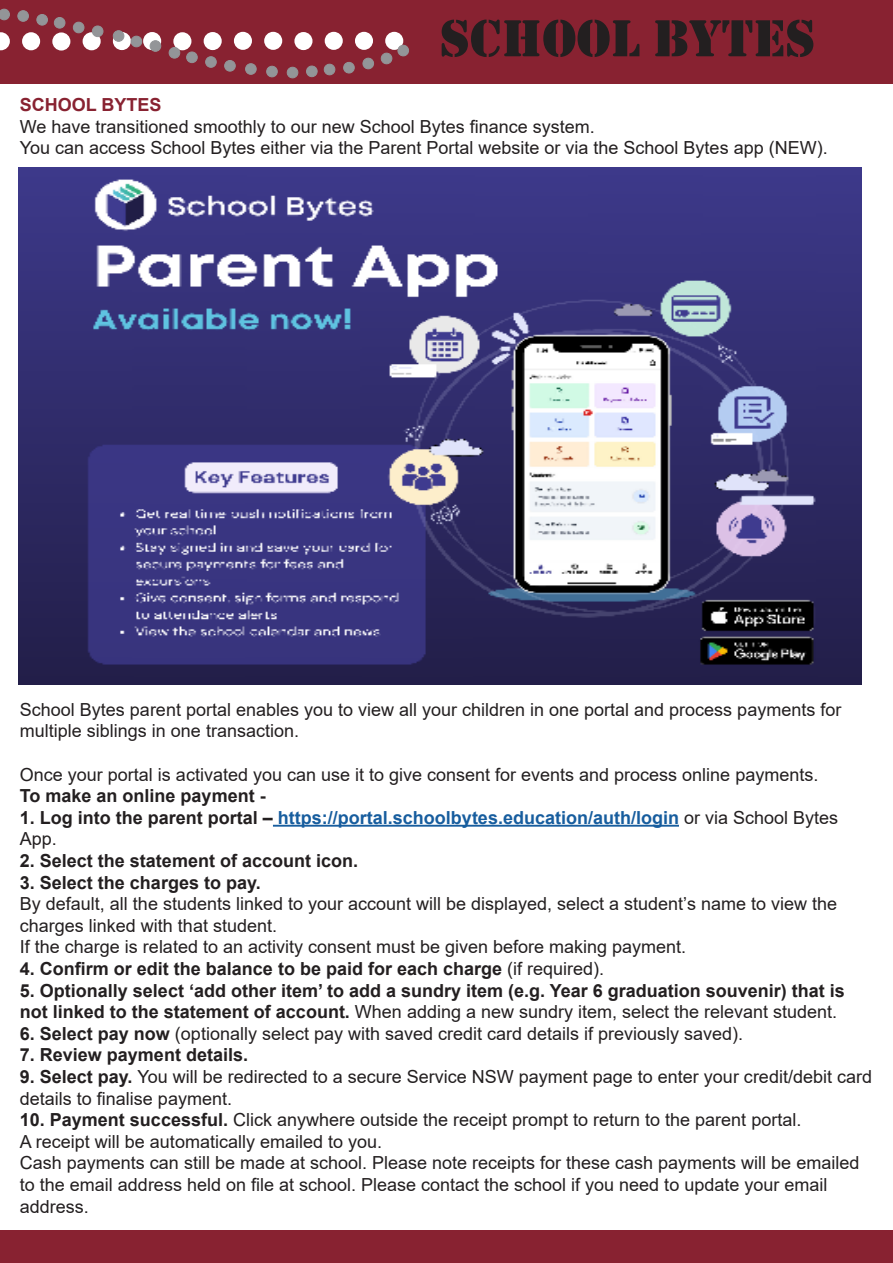
<style>
.page{position:relative;width:893px;height:1263px;background:#fff}
.page>*{position:absolute;margin:0;border:0;box-sizing:border-box;transform-origin:0 0}
.t1{font:54px "Stencil";color:#231f20}
.t2{font:18px/21.6px "Arial";color:#231f20}
.t3{font:700 18px/21.6px "Arial";color:#231f20}
.t4{font:700 18px/21.6px "Arial";color:#175d9e}
.t5{font:700 18px "Arial";color:#882231}
.s1{color:#231f20}
.s2{font-weight:400;color:#231f20}
.s3{font-weight:400}
.s4{font-weight:700}
</style>
<div class="page">
<div style="left:0;top:1230px;width:893px;height:33px;background:#882231"></div>
<hr style="left:273px;top:825px;width:406px;height:2px;background:#175d9e">
<div style="left:0;top:0;width:892px;height:83px;background:#882231"></div>
<svg style="left:0;top:32px;width:10px;height:18px"></svg>
<div style="left:22px;top:32px;width:18px;height:18px;background:#fff;border-radius:50%"></div>
<div style="left:52px;top:32px;width:18px;height:19px;background:#fff;border-radius:50%"></div>
<div style="left:83px;top:32px;width:18px;height:18px;background:#fff;border-radius:50%"></div>
<svg style="left:113px;top:32px;width:18px;height:18px"></svg>
<div style="left:143px;top:32px;width:18px;height:18px;background:#fff;border-radius:50%"></div>
<div style="left:173px;top:32px;width:18px;height:18px;background:#fff;border-radius:50%"></div>
<div style="left:204px;top:32px;width:18px;height:18px;background:#fff;border-radius:50%"></div>
<div style="left:234px;top:32px;width:18px;height:18px;background:#fff;border-radius:50%"></div>
<div style="left:264px;top:32px;width:18px;height:18px;background:#fff;border-radius:50%"></div>
<div style="left:294px;top:32px;width:18px;height:18px;background:#fff;border-radius:50%"></div>
<div style="left:325px;top:32px;width:18px;height:18px;background:#fff;border-radius:50%"></div>
<div style="left:355px;top:32px;width:18px;height:18px;background:#fff;border-radius:50%"></div>
<div style="left:385px;top:32px;width:18px;height:18px;background:#fff;border-radius:50%"></div>
<svg style="left:0;top:9px;width:10px;height:11px"></svg>
<div style="left:73px;top:22px;width:11px;height:11px;background:#939598;border-radius:50%"></div>
<div style="left:73px;top:22px;width:11px;height:11px;border:1px solid #939598;border-radius:50%"></div>
<div style="left:54px;top:17px;width:11px;height:11px;background:#939598;border-radius:50%"></div>
<div style="left:54px;top:17px;width:11px;height:11px;border:1px solid #939598;border-radius:50%"></div>
<div style="left:37px;top:14px;width:10px;height:11px;background:#939598;border-radius:50%"></div>
<div style="left:37px;top:14px;width:11px;height:11px;border:1px solid #939598;border-radius:50%"></div>
<div style="left:18px;top:11px;width:10px;height:10px;background:#939598;border-radius:50%"></div>
<div style="left:18px;top:10px;width:11px;height:11px;border:1px solid #939598;border-radius:50%"></div>
<div style="left:113px;top:31px;width:11px;height:10px;background:#939598;border-radius:50%"></div>
<div style="left:113px;top:30px;width:11px;height:11px;border:1px solid #939598;border-radius:50%"></div>
<div style="left:92px;top:26px;width:11px;height:11px;background:#939598;border-radius:50%"></div>
<div style="left:92px;top:26px;width:11px;height:11px;border:1px solid #939598;border-radius:50%"></div>
<div style="left:131px;top:36px;width:11px;height:11px;background:#939598;border-radius:50%"></div>
<div style="left:131px;top:36px;width:11px;height:11px;border:1px solid #939598;border-radius:50%"></div>
<div style="left:206px;top:57px;width:10px;height:10px;background:#939598;border-radius:50%"></div>
<div style="left:205px;top:56px;width:11px;height:12px;border:1px solid #939598;border-radius:50%"></div>
<div style="left:187px;top:52px;width:10px;height:11px;background:#939598;border-radius:50%"></div>
<div style="left:186px;top:52px;width:11px;height:11px;border:1px solid #939598;border-radius:50%"></div>
<div style="left:169px;top:47px;width:11px;height:11px;background:#939598;border-radius:50%"></div>
<div style="left:169px;top:47px;width:11px;height:11px;border:1px solid #939598;border-radius:50%"></div>
<div style="left:150px;top:41px;width:11px;height:10px;background:#939598;border-radius:50%"></div>
<div style="left:150px;top:40px;width:11px;height:12px;border:1px solid #939598;border-radius:50%"></div>
<div style="left:246px;top:64px;width:10px;height:10px;background:#939598;border-radius:50%"></div>
<div style="left:245px;top:64px;width:11px;height:11px;border:1px solid #939598;border-radius:50%"></div>
<div style="left:225px;top:61px;width:10px;height:10px;background:#939598;border-radius:50%"></div>
<div style="left:224px;top:60px;width:11px;height:11px;border:1px solid #939598;border-radius:50%"></div>
<div style="left:266px;top:66px;width:12px;height:11px;background:#939598;border-radius:50%"></div>
<div style="left:266px;top:66px;width:12px;height:11px;border:1px solid #939598;border-radius:50%"></div>
<div style="left:343px;top:62px;width:12px;height:11px;background:#939598;border-radius:50%"></div>
<div style="left:343px;top:62px;width:12px;height:11px;border:1px solid #939598;border-radius:50%"></div>
<div style="left:324px;top:64px;width:11px;height:11px;background:#939598;border-radius:50%"></div>
<div style="left:324px;top:64px;width:11px;height:11px;border:1px solid #939598;border-radius:50%"></div>
<div style="left:306px;top:66px;width:11px;height:11px;background:#939598;border-radius:50%"></div>
<div style="left:306px;top:66px;width:12px;height:11px;border:1px solid #939598;border-radius:50%"></div>
<div style="left:287px;top:67px;width:11px;height:11px;background:#939598;border-radius:50%"></div>
<div style="left:287px;top:67px;width:11px;height:11px;border:1px solid #939598;border-radius:50%"></div>
<div style="left:381px;top:53px;width:11px;height:11px;background:#939598;border-radius:50%"></div>
<div style="left:381px;top:53px;width:11px;height:11px;border:1px solid #939598;border-radius:50%"></div>
<div style="left:363px;top:58px;width:11px;height:11px;background:#939598;border-radius:50%"></div>
<div style="left:362px;top:58px;width:12px;height:11px;border:1px solid #939598;border-radius:50%"></div>
<div style="left:398px;top:45px;width:11px;height:11px;background:#939598;border-radius:50%"></div>
<div style="left:397px;top:45px;width:12px;height:11px;border:1px solid #939598;border-radius:50%"></div>
<img style="left:19px;top:168px;width:843px;height:517px">
<p class="t1" style="left:440px;top:7px;width:377px">SCHOOL BYTES</p>
<p class="t5" style="left:20px;top:92px;width:143px">SCHOOL BYTES</p>
<p class="t2" style="left:20px;top:115px;width:576px">We have transitioned smoothly to our new School Bytes finance system.</p>
<p class="t2" style="left:20px;top:137px;width:809px">You can access School Bytes either via the Parent Portal website or via the School Bytes app (NEW).</p>
<p class="t2" style="left:20px;top:698px;width:823px">School Bytes parent portal enables you to view all your children in one portal and process payments for multiple siblings in one transaction.</p>
<p class="t2" style="left:20px;top:763px;width:800px">Once your portal is activated you can use it to give consent for events and process online payments.</p>
<p class="t3" style="left:20px;top:785px;width:247px">To make an online payment -</p>
<p class="t4" style="left:20px;top:807px;width:820px"><span class="s1">1. Log into the parent portal –</span> https://portal.schoolbytes.education/auth/login <span class="s2">or via School Bytes<br>App.</span></p>
<p class="t3" style="left:20px;top:850px;width:340px">2. Select the statement of account icon.</p>
<p class="t3" style="left:20px;top:872px;width:242px">3. Select the charges to pay.</p>
<p class="t2" style="left:20px;top:893px;width:819px">By default, all the students linked to your account will be displayed, select a student’s name to view the charges linked with that student.</p>
<p class="t2" style="left:20px;top:936px;width:668px">If the charge is related to an activity consent must be given before making payment.</p>
<p class="t3" style="left:20px;top:958px;width:586px">4. Confirm or edit the balance to be paid for each charge <span class="s3">(if required).</span></p>
<p class="t3" style="left:20px;top:980px;width:826px">5. Optionally select ‘add other item’ to add a sundry item (e.g. Year 6 graduation souvenir) that is not linked to the statement of account. <span class="s3">When adding a new sundry item, select the relevant student.</span></p>
<p class="t2" style="left:20px;top:1022px;width:725px"><span class="s4">6. Select pay now</span> (optionally select pay with saved credit card details if previously saved).</p>
<p class="t3" style="left:20px;top:1044px;width:230px">7. Review payment details.</p>
<p class="t2" style="left:20px;top:1066px;width:854px"><span class="s4">9. Select pay.</span> You will be redirected to a secure Service NSW payment page to enter your credit/debit card details to finalise payment.</p>
<p class="t2" style="left:20px;top:1109px;width:783px"><span class="s4">10. Payment successful.</span> Click anywhere outside the receipt prompt to return to the parent portal.<br>A receipt will be automatically emailed to you.</p>
<p class="t2" style="left:20px;top:1152px;width:841px">Cash payments can still be made at school. Please note receipts for these cash payments will be emailed to the email address held on file at school. Please contact the school if you need to update your email address.</p>
</div>
